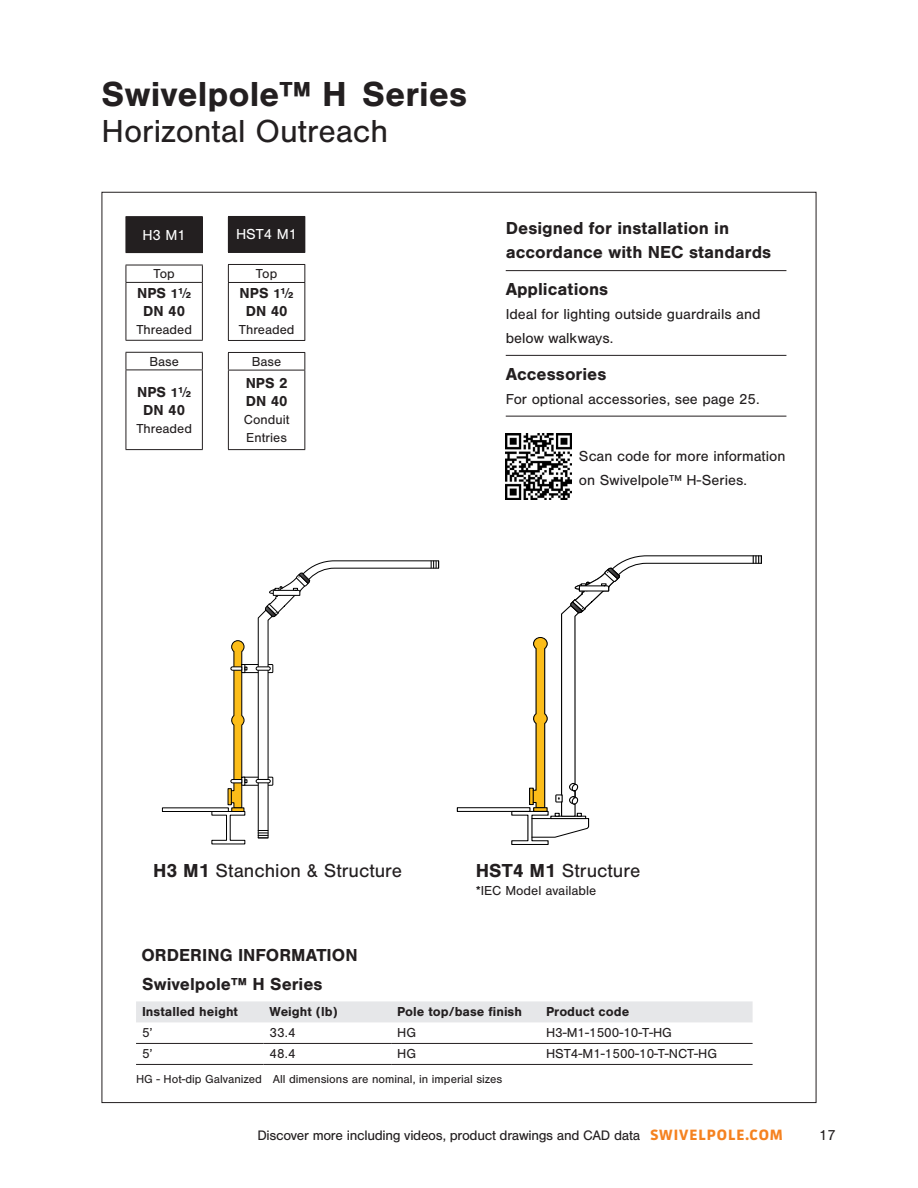
<style>
.page{position:relative;width:918px;height:1188px;background:#fff}
.page>*{position:absolute;margin:0;border:0;box-sizing:border-box;transform-origin:0 0}
.t1{font:700 36px "Nimbus San";color:#231f20}
.t2{font:33px "Nimbus San";color:#231f20}
.table-body{font:19.5px "Nimbus San";color:#231f20}
.intro{font:700 18px/24px "Nimbus San";color:#231f20}
.heading{font:700 18px "Nimbus San";color:#231f20}
.body-copy{font:15px/24px "Nimbus San";color:#231f20}
.table-body-2{font:700 15px "Nimbus San";color:#231f20}
.heading-2{font:15px "Nimbus San";color:#231f20}
.table-body-3{font:15px "Nimbus San";color:#fff}
.t3{font:14.25px "Nimbus San";letter-spacing:-.02em;color:#231f20}
.table-body-4{font:13.5px "Nimbus San";color:#231f20}
.t4{font:700 13.5px "Nimbus San";color:#231f20}
.table-header{font:12px "Nimbus San";color:#231f20}
.s1{font-size:13.5px}
.s2{font-weight:700}
.s3{font-family:"Facit";font-weight:700;font-size:15px;color:#f58220}
</style>
<div class="page">
<div style="left:136px;top:1001px;width:617px;height:21px;background:#e6e7e9"></div>
<hr style="left:136px;top:1043px;width:128px;height:1px;background:#231f20">
<hr style="left:264px;top:1043px;width:127px;height:1px;background:#231f20">
<hr style="left:391px;top:1043px;width:149px;height:1px;background:#231f20">
<hr style="left:540px;top:1043px;width:213px;height:1px;background:#231f20">
<hr style="left:136px;top:1064px;width:128px;height:1px;background:#231f20">
<hr style="left:264px;top:1064px;width:127px;height:1px;background:#231f20">
<hr style="left:391px;top:1064px;width:149px;height:1px;background:#231f20">
<hr style="left:540px;top:1064px;width:213px;height:1px;background:#231f20">
<div style="left:126px;top:217px;width:76px;height:36px;background:#231f20"></div>
<hr style="left:126px;top:216px;width:77px;height:1px;background:#231f20">
<hr style="left:202px;top:217px;width:1px;height:35px;background:#231f20">
<hr style="left:126px;top:252px;width:77px;height:1px;background:#231f20">
<hr style="left:126px;top:265px;width:77px;height:1px;background:#231f20">
<svg style="left:202px;top:265px;width:1px;height:17px"></svg>
<hr style="left:126px;top:282px;width:77px;height:1px;background:#231f20">
<hr style="left:202px;top:283px;width:1px;height:57px;background:#231f20">
<hr style="left:126px;top:340px;width:77px;height:1px;background:#231f20">
<hr style="left:126px;top:352px;width:77px;height:1px;background:#231f20">
<svg style="left:202px;top:353px;width:1px;height:17px"></svg>
<hr style="left:126px;top:370px;width:77px;height:1px;background:#231f20">
<hr style="left:202px;top:370px;width:1px;height:79px;background:#231f20">
<hr style="left:126px;top:449px;width:77px;height:1px;background:#231f20">
<svg style="left:126px;top:265px;width:1px;height:17px"></svg>
<hr style="left:126px;top:283px;width:1px;height:57px;background:#231f20">
<svg style="left:126px;top:353px;width:1px;height:17px"></svg>
<hr style="left:126px;top:370px;width:1px;height:79px;background:#231f20">
<div style="left:228px;top:216px;width:77px;height:36px;background:#231f20"></div>
<hr style="left:228px;top:252px;width:77px;height:1px;background:#231f20">
<hr style="left:228px;top:264px;width:77px;height:1px;background:#231f20">
<svg style="left:304px;top:265px;width:1px;height:17px"></svg>
<hr style="left:228px;top:282px;width:77px;height:1px;background:#231f20">
<hr style="left:304px;top:283px;width:1px;height:57px;background:#231f20">
<hr style="left:228px;top:340px;width:77px;height:1px;background:#231f20">
<hr style="left:228px;top:352px;width:77px;height:1px;background:#231f20">
<svg style="left:304px;top:353px;width:1px;height:17px"></svg>
<hr style="left:228px;top:370px;width:77px;height:1px;background:#231f20">
<hr style="left:304px;top:370px;width:1px;height:79px;background:#231f20">
<hr style="left:228px;top:449px;width:77px;height:1px;background:#231f20">
<svg style="left:228px;top:265px;width:1px;height:17px"></svg>
<hr style="left:228px;top:283px;width:1px;height:57px;background:#231f20">
<svg style="left:228px;top:353px;width:1px;height:17px"></svg>
<hr style="left:228px;top:370px;width:1px;height:79px;background:#231f20">
<div style="left:162px;top:807px;width:67px;height:5px;border:1px solid #000"></div>
<svg style="left:211px;top:560px;width:229px;height:285px"></svg>
<hr style="left:506px;top:270px;width:280px;height:1px;background:#231f20">
<hr style="left:506px;top:355px;width:280px;height:1px;background:#231f20">
<hr style="left:506px;top:416px;width:280px;height:1px;background:#231f20">
<img style="left:506px;top:434px;width:66px;height:65px">
<div style="left:457px;top:807px;width:73px;height:5px;border:1px solid #000"></div>
<svg style="left:511px;top:555px;width:251px;height:290px"></svg>
<p class="t1" style="left:102px;top:73px;width:367px">Swivelpole™ H Series</p>
<p class="t2" style="left:102px;top:113px;width:288px">Horizontal Outreach</p>
<p class="table-body-3" style="left:142px;top:226px;width:45px">H3 M1</p>
<p class="table-body-4" style="left:154px;top:266px;width:23px">Top</p>
<p class="table-body-2" style="left:137px;top:285px;width:56px">NPS <span class="s1">1</span>1/2</p>
<p class="table-body-2" style="left:143px;top:303px;width:43px">DN 40</p>
<p class="table-body-4" style="left:136px;top:322px;width:57px">Threaded</p>
<p class="table-body-4" style="left:149px;top:354px;width:31px">Base</p>
<p class="table-body-2" style="left:137px;top:383px;width:56px">NPS <span class="s1">1</span>1/2</p>
<p class="table-body-2" style="left:143px;top:401px;width:43px">DN 40</p>
<p class="table-body-4" style="left:136px;top:421px;width:57px">Threaded</p>
<p class="table-body-3" style="left:236px;top:226px;width:63px">HST4 M1</p>
<p class="table-body-4" style="left:256px;top:266px;width:23px">Top</p>
<p class="table-body-2" style="left:240px;top:285px;width:56px">NPS <span class="s1">1</span>1/2</p>
<p class="table-body-2" style="left:246px;top:303px;width:43px">DN 40</p>
<p class="table-body-4" style="left:239px;top:323px;width:57px">Threaded</p>
<p class="table-body-4" style="left:252px;top:354px;width:31px">Base</p>
<p class="table-body-2" style="left:246px;top:374px;width:43px">NPS 2</p>
<p class="table-body-2" style="left:246px;top:392px;width:43px">DN 40</p>
<p class="table-body-4" style="left:244px;top:412px;width:47px">Conduit</p>
<p class="table-body-4" style="left:246px;top:430px;width:42px">Entries</p>
<p class="intro" style="left:506px;top:216px;width:267px">Designed for installation in accordance with NEC standards</p>
<p class="heading" style="left:506px;top:279px;width:104px">Applications</p>
<p class="body-copy" style="left:506px;top:302px;width:256px">Ideal for lighting outside guardrails and below walkways.</p>
<p class="heading" style="left:506px;top:364px;width:102px">Accessories</p>
<p class="heading-2" style="left:506px;top:391px;width:255px">For optional accessories, see page 25.</p>
<p class="body-copy" style="left:579px;top:444px;width:208px">Scan code for more information on Swivelpole™ H-Series.</p>
<p class="table-body" style="left:153px;top:860px;width:251px"><span class="s2">H3 M1</span> Stanchion &amp; Structure</p>
<p class="table-body" style="left:476px;top:860px;width:166px"><span class="s2">HST4 M1</span> Structure</p>
<p class="table-body-4" style="left:476px;top:883px;width:122px">*IEC Model available</p>
<p class="intro" style="left:141px;top:944px;width:218px">ORDERING INFORMATION</p>
<p class="intro" style="left:142px;top:973px;width:182px">Swivelpole™ H Series</p>
<p class="t4" style="left:142px;top:1004px;width:97px">Installed height</p>
<p class="t4" style="left:270px;top:1004px;width:70px">Weight (lb)</p>
<p class="t4" style="left:397px;top:1004px;width:126px">Pole top/base finish</p>
<p class="t4" style="left:546px;top:1004px;width:85px">Product code</p>
<p class="table-body-4" style="left:142px;top:1026px;width:12px">5’</p>
<p class="table-body-4" style="left:270px;top:1026px;width:28px">33.4</p>
<p class="table-body-4" style="left:397px;top:1026px;width:20px">HG</p>
<p class="table-body-4" style="left:546px;top:1026px;width:127px">H3-M1-1500-10-T-HG</p>
<p class="table-body-4" style="left:142px;top:1047px;width:12px">5’</p>
<p class="table-body-4" style="left:270px;top:1047px;width:28px">48.4</p>
<p class="table-body-4" style="left:397px;top:1047px;width:20px">HG</p>
<p class="table-body-4" style="left:546px;top:1047px;width:173px">HST4-M1-1500-10-T-NCT-HG</p>
<p class="table-header" style="left:136px;top:1072px;width:368px">HG - Hot-dip Galvanized All dimensions are nominal, in imperial sizes</p>
<p class="t3" style="left:257px;top:1128px;width:527px">Discover more including videos, product drawings and CAD data <span class="s3">SWIVELPOLE.COM</span></p>
<p class="body-copy" style="left:819px;top:1124px;width:18px">17</p>
</div>
